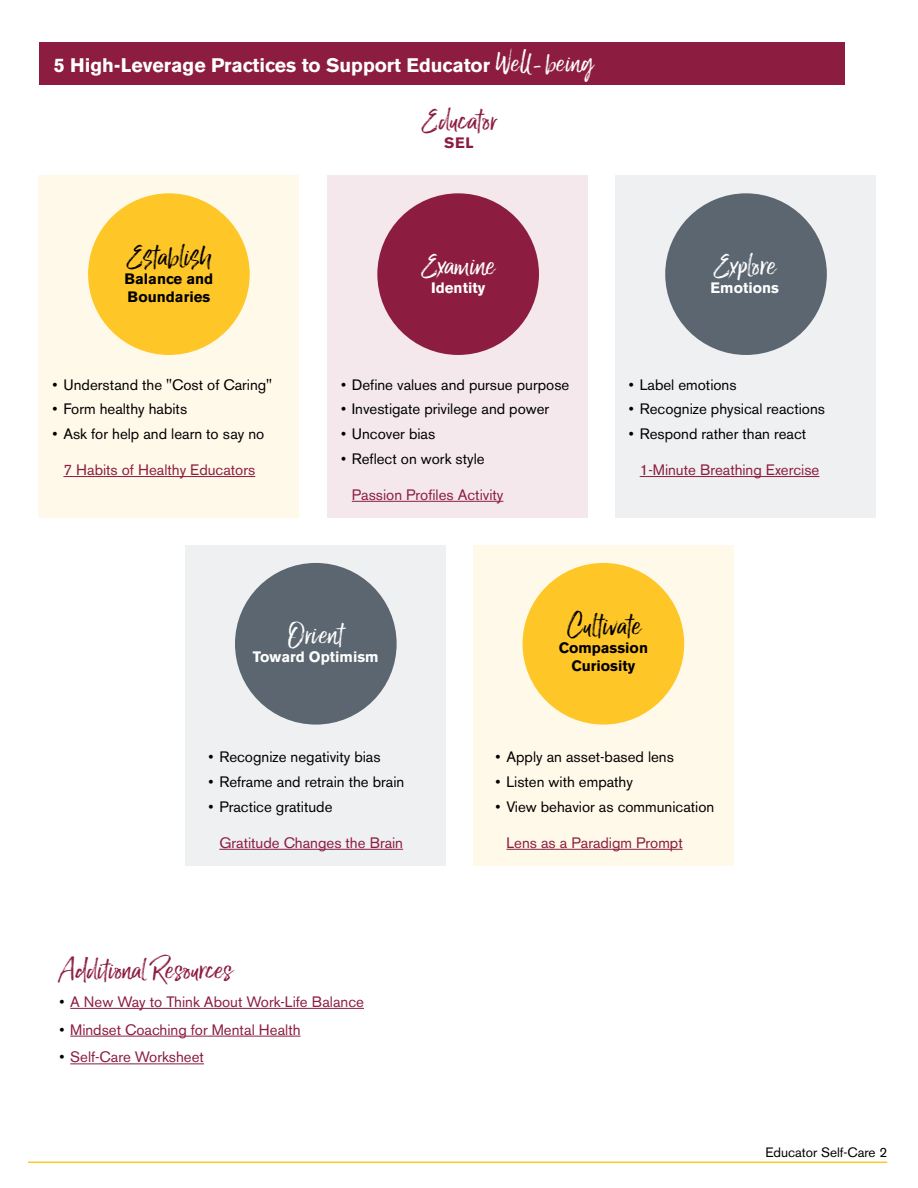
<style>
.page{position:relative;width:918px;height:1188px;background:#fff}
.page>*{position:absolute;margin:0;border:0;box-sizing:border-box;transform-origin:0 0}
.Subhead_-_H2{font:34.5px "Lucky Fellas Upright";color:#fff}
.Subhead_-_H2-2{font:34.5px "Lucky Fellas Upright";color:#000}
.Subhead_-_H2-3{font:34.5px "Lucky Fellas Upright";color:#8c1d40}
.Subhead_-_H2-4{font:33px "Lucky Fellas Upright";color:#8c1d40}
.Subhead_-_H2-5{font:33px "Lucky Fellas Upright";color:#fff}
.Subhead_-_H2-6{font:700 19.5px "Akzidenz Grotesk BE";color:#fff}
.Bulleted_List_-_P{font:15px "Akzidenz Grotesk BE";color:#000}
.Bulleted_List_-_P-2{font:15px "Akzidenz Grotesk BE";color:#8c1d40}
.Subhead_-_H2-7{font:700 15px/18px "Akzidenz Grotesk BE";color:#000}
.Subhead_-_H2-8{font:700 15px "Akzidenz Grotesk BE";color:#fff}
.Subhead_-_H2-9{font:700 15px "Akzidenz Grotesk BE";color:#8c1d40}
.t1{font:13.5px "Akzidenz Grotesk BE";color:#000}
.s1{font-size:52.35px}
.s2{color:#000}
</style>
<div class="page">
<div style="left:39px;top:175px;width:260px;height:342px;background:#fff9e9"></div>
<div style="left:39px;top:42px;width:806px;height:42px;background:#8c1d40"></div>
<div style="left:88px;top:193px;width:162px;height:162px;background:#ffc627;border-radius:50%"></div>
<div style="left:327px;top:175px;width:260px;height:342px;background:#f4e8ec"></div>
<div style="left:377px;top:193px;width:162px;height:162px;background:#8c1d40;border-radius:50%"></div>
<hr style="left:63px;top:476px;width:192px;height:1px;background:#8c1d40">
<hr style="left:352px;top:501px;width:151px;height:1px;background:#8c1d40">
<div style="left:615px;top:175px;width:260px;height:342px;background:#eff0f1"></div>
<div style="left:665px;top:193px;width:162px;height:162px;background:#5c6670;border-radius:50%"></div>
<hr style="left:640px;top:476px;width:179px;height:1px;background:#8c1d40">
<div style="left:186px;top:545px;width:260px;height:321px;background:#eff0f1"></div>
<div style="left:235px;top:563px;width:162px;height:162px;background:#5c6670;border-radius:50%"></div>
<hr style="left:219px;top:849px;width:184px;height:1px;background:#8c1d40">
<div style="left:473px;top:545px;width:260px;height:321px;background:#fff9e9"></div>
<div style="left:523px;top:563px;width:161px;height:162px;background:#ffc627;border-radius:50%"></div>
<hr style="left:506px;top:849px;width:177px;height:1px;background:#8c1d40">
<hr style="left:70px;top:1008px;width:294px;height:1px;background:#8c1d40">
<hr style="left:70px;top:1036px;width:231px;height:1px;background:#8c1d40">
<hr style="left:70px;top:1063px;width:134px;height:1px;background:#8c1d40">
<hr style="left:28px;top:1162px;width:859px;height:1px;background:#ffc627">
<h2 class="Subhead_-_H2-6" style="left:54px;top:54px;width:438px">5 High-Leverage Practices to Support Educator</h2>
<h2 class="Subhead_-_H2-5" style="left:495px;top:44px;width:101px"><span class="s1">w</span>ell-being</h2>
<h2 class="Subhead_-_H2-3" style="left:422px;top:101px;width:77px">Educator</h2>
<h2 class="Subhead_-_H2-9" style="left:444px;top:134px;width:31px">SEL</h2>
<h2 class="Subhead_-_H2-2" style="left:126px;top:237px;width:86px">Establish</h2>
<h2 class="Subhead_-_H2-7" style="left:125px;top:270px;width:90px">Balance and<br>Boundaries</h2>
<p class="Bulleted_List_-_P" style="left:53px;top:375px;width:221px">• Understand the "Cost of Caring"</p>
<p class="Bulleted_List_-_P" style="left:53px;top:400px;width:136px">• Form healthy habits</p>
<p class="Bulleted_List_-_P" style="left:53px;top:425px;width:213px">• Ask for help and learn to say no</p>
<p class="Bulleted_List_-_P-2" style="left:63px;top:461px;width:193px">7 Habits of Healthy Educators</p>
<h2 class="Subhead_-_H2" style="left:421px;top:246px;width:76px">Examine</h2>
<h2 class="Subhead_-_H2-8" style="left:431px;top:279px;width:56px">Identity</h2>
<p class="Bulleted_List_-_P" style="left:341px;top:375px;width:230px">• Define values and pursue purpose</p>
<p class="Bulleted_List_-_P" style="left:341px;top:400px;width:210px">• Investigate privilege and power</p>
<p class="Bulleted_List_-_P" style="left:341px;top:425px;width:96px">• Uncover bias</p>
<p class="Bulleted_List_-_P" style="left:341px;top:450px;width:145px">• Reflect on work style</p>
<p class="Bulleted_List_-_P-2" style="left:352px;top:486px;width:153px">Passion Profiles Activity</p>
<h2 class="Subhead_-_H2" style="left:714px;top:246px;width:64px">Explore</h2>
<h2 class="Subhead_-_H2-8" style="left:711px;top:279px;width:70px">Emotions</h2>
<p class="Bulleted_List_-_P" style="left:629px;top:375px;width:109px">• Label emotions</p>
<p class="Bulleted_List_-_P" style="left:629px;top:400px;width:198px">• Recognize physical reactions</p>
<p class="Bulleted_List_-_P" style="left:629px;top:425px;width:179px">• Respond rather than react</p>
<p class="Bulleted_List_-_P-2" style="left:640px;top:461px;width:181px">1-Minute Breathing Exercise</p>
<h2 class="Subhead_-_H2" style="left:289px;top:615px;width:56px">Orient</h2>
<h2 class="Subhead_-_H2-8" style="left:253px;top:648px;width:127px">Toward Optimism</h2>
<p class="Bulleted_List_-_P" style="left:209px;top:748px;width:174px">• Recognize negativity bias</p>
<p class="Bulleted_List_-_P" style="left:209px;top:773px;width:197px">• Reframe and retrain the brain</p>
<p class="Bulleted_List_-_P" style="left:209px;top:798px;width:125px">• Practice gratitude</p>
<p class="Bulleted_List_-_P-2" style="left:219px;top:834px;width:185px">Gratitude Changes the Brain</p>
<h2 class="Subhead_-_H2-4" style="left:59px;top:951px;width:175px">Additional Resources</h2>
<p class="Bulleted_List_-_P-2" style="left:59px;top:993px;width:306px"><span class="s2">•</span> A New Way to Think About Work-Life Balance</p>
<p class="Bulleted_List_-_P-2" style="left:59px;top:1020px;width:243px"><span class="s2">•</span> Mindset Coaching for Mental Health</p>
<p class="Bulleted_List_-_P-2" style="left:59px;top:1048px;width:146px"><span class="s2">•</span> Self-Care Worksheet</p>
<h2 class="Subhead_-_H2-2" style="left:566px;top:606px;width:77px">Cultivate</h2>
<h2 class="Subhead_-_H2-7" style="left:559px;top:639px;width:91px;text-align:center">Compassion<br>Curiosity</h2>
<p class="Bulleted_List_-_P" style="left:496px;top:748px;width:180px">• Apply an asset-based lens</p>
<p class="Bulleted_List_-_P" style="left:496px;top:773px;width:139px">• Listen with empathy</p>
<p class="Bulleted_List_-_P" style="left:496px;top:798px;width:220px">• View behavior as communication</p>
<p class="Bulleted_List_-_P-2" style="left:506px;top:834px;width:178px">Lens as a Paradigm Prompt</p>
<p class="t1" style="left:765px;top:1144px;width:123px">Educator Self-Care 2</p>
</div>
